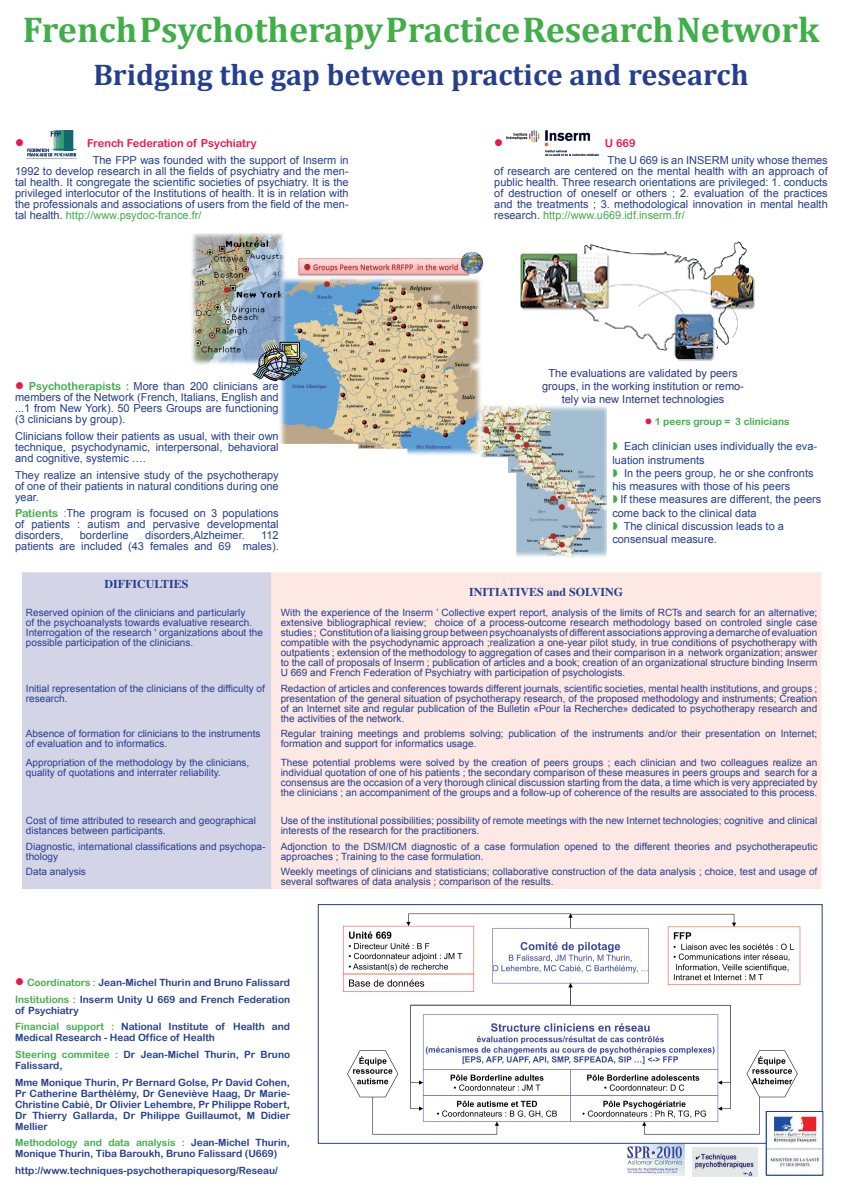
<style>
.page{position:relative;width:842px;height:1191px;background:#fff}
.page>*{position:absolute;margin:0;border:0;box-sizing:border-box;transform-origin:0 0}
.t1{font:700 36px "Cambria";color:#40ae49}
.t2{font:700 30px "Cambria";color:#253f8e}
.t3{font:700 12px "Times";color:#253f8e}
.t4{font:12px "Wingdings";color:#ed164b}
.t5{font:11px/11px "Arial";color:#253f8e;text-align:justify}
.t6{font:11px/13.2px "Arial";color:#2c368a;text-align:center}
.t7{font:11px "Arial Rounded MT Bold";color:#ed164b}
.t8{font:10px/10px "Arial";color:#253f8e}
.t9{font:10px/16.7px "Arial Rounded MT Bold";color:#253f8e}
.t10{font:10px "Arial Rounded MT Bold";color:#40ae49}
.s1{color:#40ae49}
.s2{color:#ed164b}
.s3{font-family:"Arial Rounded MT Bold";color:#40ae49}
</style>
<div class="page">
<img style="left:191px;top:234px;width:416px;height:324px">
<img style="left:627px;top:1144px;width:57px;height:31px">
<img style="left:519px;top:234px;width:236px;height:135px">
<img style="left:506px;top:130px;width:92px;height:25px">
<img style="left:26px;top:130px;width:50px;height:29px">
<div style="left:22px;top:572px;width:249px;height:317px;background:#d4d4e7"></div>
<div style="left:271px;top:572px;width:550px;height:317px;background:#fde8e3"></div>
<img style="left:692px;top:1147px;width:66px;height:29px">
<img style="left:342px;top:913px;width:459px;height:228px">
<div style="left:318px;top:904px;width:504px;height:239px;border:1px solid #253f8e"></div>
<img style="left:768px;top:1113px;width:53px;height:60px">
<div style="left:766px;top:1111px;width:57px;height:64px;border:1px solid #253f8e"></div>
<h1 class="t1" style="left:23px;top:8px;width:798px">French Psychotherapy Practice Research Network</h1>
<h2 class="t2" style="left:93px;top:57px;width:657px">Bridging the gap between practice and research</h2>
<p class="t4" style="left:15px;top:136px;width:10px">●</p>
<p class="t7" style="left:87px;top:137px;width:171px">French Federation of Psychiatry</p>
<p class="t5" style="left:15px;top:155px;width:335px;text-indent:78px">The FPP was founded with the support of Inserm in 1992 to develop research in all the fields of psychiatry and the men&shy;tal health. It congregate the scientific societies of psychiatry. It is the privileged interlocutor of the Institutions of health. It is in relation with the professionals and associations of users from the field of the men&shy;tal health. <span class="s1">http://www.psydoc-france.fr/</span></p>
<p class="t5" style="left:15px;top:381px;width:265px"><span class="s2">●</span> <span class="s3">Psychotherapists :</span> More than 200 clinicians are members of the Network (French, Italians, English and ...1 from New York). 50 Peers Groups are functioning (3 clinicians by group).</p>
<p class="t5" style="left:15px;top:430px;width:265px">Clinicians follow their patients as usual, with their own technique, psychodynamic, interpersonal, behavioral and cognitive, systemic ….</p>
<p class="t5" style="left:15px;top:469px;width:265px">They realize an intensive study of the psychotherapy of one of their patients in natural conditions during one year.</p>
<p class="t5" style="left:15px;top:508px;width:265px"><span class="s3">Patients</span> <span class="s1">:</span>The program is focused on 3 populations of patients : autism and pervasive developmental disorders,</p>
<p class="t5" style="left:15px;top:530px;width:265px;text-align:right">112<br>patients are included (43 females and 69 males).</p>
<p class="t5" style="left:80px;top:530px;width:50px">borderline</p>
<p class="t5" style="left:145px;top:530px;width:101px">disorders,Alzheimer.</p>
<p class="t3" style="left:104px;top:572px;width:86px">DIFFICULTIES</p>
<p class="t4" style="left:494px;top:136px;width:10px">●</p>
<p class="t7" style="left:605px;top:137px;width:32px">U 669</p>
<p class="t5" style="left:494px;top:155px;width:335px;text-indent:113px">The U 669 is an INSERM unity whose themes of research are centered on the mental health with an approach of public health. Three research orientations are privileged: 1. conducts of destruction of oneself or others ; 2. evaluation of the practices and the treatments ; 3. methodological innovation in mental health research. <span class="s1">http://www.u669.idf.inserm.fr/</span></p>
<p class="t6" style="left:542px;top:367px;width:203px">The evaluations are validated by peers groups, in the working institution or remo&shy;tely via new Internet technologies</p>
<p class="t10" style="left:645px;top:416px;width:146px"><span class="s2">●</span> 1 peers group = 3 clinicians</p>
<p class="t5" style="left:612px;top:440px;width:206px;line-height:13.2px;text-indent:12px">Each clinician uses individually the eva&shy;luation instruments</p>
<p class="t5" style="left:612px;top:466px;width:203px;line-height:13.2px;text-indent:12px">In the peers group, he or she confronts his measures with those of his peers</p>
<p class="t5" style="left:620px;top:494px;width:202px">If these measures are different, the peers</p>
<p class="t5" style="left:612px;top:507px;width:146px">come back to the clinical data</p>
<p class="t5" style="left:624px;top:520px;width:162px">The clinical discussion leads to a</p>
<p class="t5" style="left:612px;top:533px;width:106px">consensual measure.</p>
<p class="t3" style="left:469px;top:581px;width:156px">INITIATIVES and SOLVING</p>
<p class="t8" style="left:26px;top:608px;width:239px">Reserved opinion of the clinicians and particularly<br>of the psychoanalysts towards evaluative research.<br>Interrogation of the research ' organizations about the possible participation of the clinicians.</p>
<p class="t8" style="left:281px;top:608px;width:538px;text-align:justify">With the experience of the Inserm ’ Collective expert report, analysis of the limits of RCTs and search for an alternative; extensive bibliographical review; choice of a process-outcome research methodology based on controled single case studies ; Constitution of a liaising group between psychoanalysts of different associations approving a demarche of evaluation compatible with the psychodynamic approach ;realization a one-year pilot study, in true conditions of psychotherapy with outpatients ; extension of the methodology to aggregation of cases and their comparison in a network organization; answer to the call of proposals of Inserm ; publication of articles and a book; creation of an organizational structure binding Inserm U 669 and French Federation of Psychiatry with participation of psychologists.</p>
<p class="t8" style="left:26px;top:683px;width:240px">Initial representation of the clinicians of the difficulty of research.</p>
<p class="t8" style="left:281px;top:683px;width:538px;text-align:justify">Redaction of articles and conferences towards different journals, scientific societies, mental health institutions, and groups ; presentation of the general situation of psychotherapy research, of the proposed methodology and instruments; Creation of an Internet site and regular publication of the Bulletin «Pour la Recherche» dedicated to psychotherapy research and the activities of the network.</p>
<p class="t8" style="left:26px;top:728px;width:236px">Absence of formation for clinicians to the instruments of evaluation and to informatics.</p>
<p class="t8" style="left:281px;top:728px;width:538px">Regular training meetings and problems solving; publication of the instruments and/or their presentation on Internet; formation and support for informatics usage.</p>
<p class="t8" style="left:26px;top:757px;width:225px">Appropriation of the methodology by the clinicians, quality of quotations and interrater reliability.</p>
<p class="t8" style="left:281px;top:757px;width:538px;text-align:justify">These potential problems were solved by the creation of peers groups ; each clinician and two colleagues realize an individual quotation of one of his patients ; the secondary comparison of these measures in peers groups and search for a consensus are the occasion of a very thorough clinical discussion starting from the data, a time which is very appreciated by the clinicians ; an accompaniment of the groups and a follow-up of coherence of the results are associated to this process.</p>
<p class="t8" style="left:26px;top:816px;width:232px">Cost of time attributed to research and geographical distances between participants.</p>
<p class="t8" style="left:281px;top:816px;width:538px">Use of the institutional possibilities; possibility of remote meetings with the new Internet technologies; cognitive and clinical interests of the research for the practitioners.</p>
<p class="t8" style="left:26px;top:841px;width:241px">Diagnostic, international classifications and psychopa&shy;thology</p>
<p class="t8" style="left:281px;top:841px;width:538px">Adjonction to the DSM/ICM diagnostic of a case formulation opened to the different theories and psychotherapeutic approaches ; Training to the case formulation.</p>
<p class="t8" style="left:26px;top:866px;width:62px">Data analysis</p>
<p class="t8" style="left:281px;top:866px;width:538px">Weekly meetings of clinicians and statisticians; collaborative construction of the data analysis ; choice, test and usage of several softwares of data analysis ; comparison of the results.</p>
<p class="t9" style="left:15px;top:974px;width:276px"><span class="s2">●</span> <span class="s1">Coordinators :</span> Jean-Michel Thurin and Bruno Falissard<br><span class="s1">Institutions :</span> Inserm Unity U 669 and French Federation</p>
<p class="t9" style="left:15px;top:1001px;width:276px">of Psychiatry<br><span class="s1">Financial support :</span> National Institute of Health and</p>
<p class="t9" style="left:15px;top:1029px;width:276px">Medical Research - Head Office of Health<br><span class="s1">Steering commitee :</span> Dr Jean-Michel Thurin, Pr Bruno</p>
<p class="t9" style="left:15px;top:1057px;width:276px">Falissard,<br>Mme Monique Thurin, Pr Bernard Golse, Pr David Cohen,</p>
<p class="t9" style="left:15px;top:1087px;width:276px;line-height:11px;text-align:justify">Pr Catherine Barthélémy, Dr Geneviève Haag, Dr Marie-Christine Cabié, Dr Olivier Lehembre, Pr Philippe Robert, Dr Thierry Gallarda, Dr Philippe Guillaumot, M Didier Mellier</p>
<p class="t9" style="left:15px;top:1137px;width:276px;line-height:11px"><span class="s1">Methodology and data analysis :</span> Jean-Michel Thurin,<br>Monique Thurin, Tiba Baroukh, Bruno Falissard (U669)</p>
<p class="t9" style="left:15px;top:1162px;width:264px">http://www.techniques-psychotherapiquesorg/Reseau/</p>
</div>
